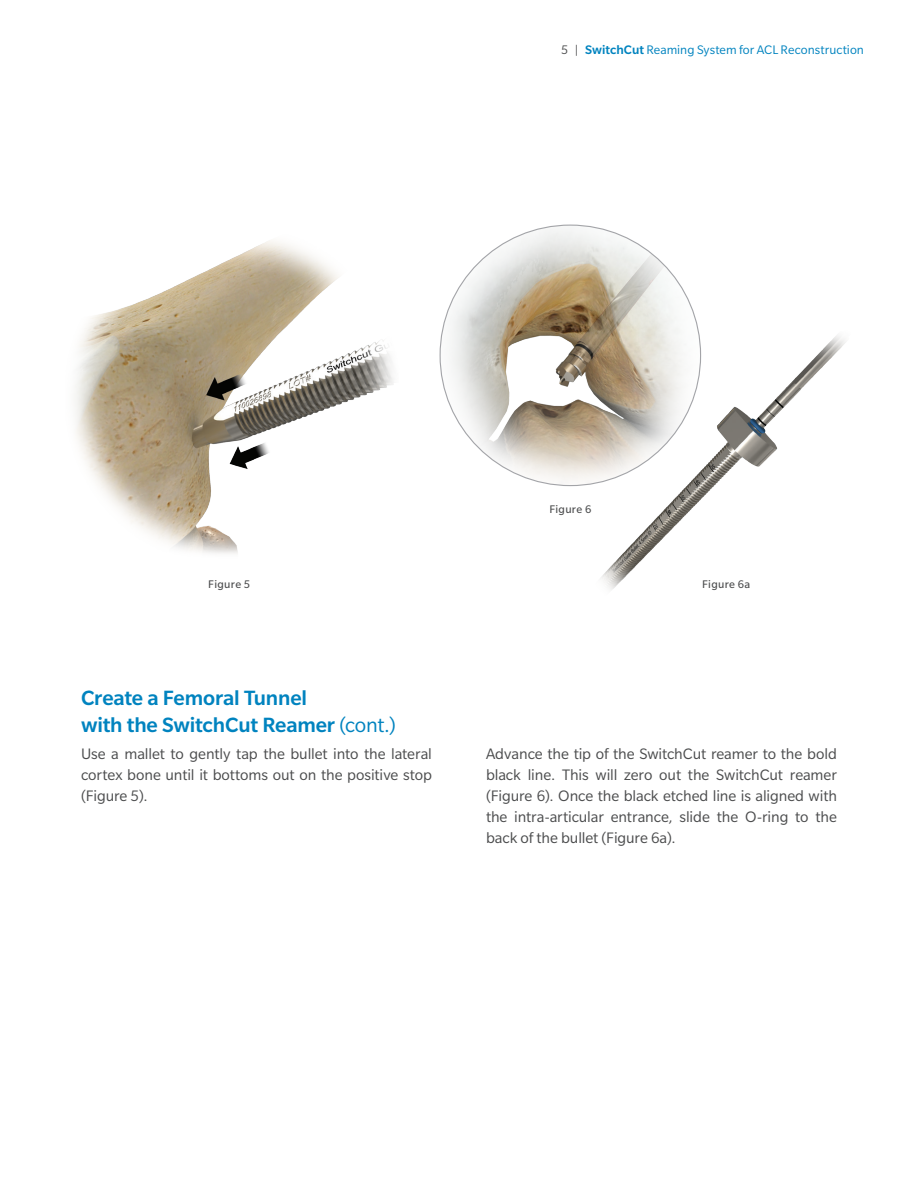
<style>
.page{position:relative;width:918px;height:1188px;background:#fff}
.page>*{position:absolute;margin:0;border:0;box-sizing:border-box;transform-origin:0 0}
.t1{font:500 22.5px/27px "Slate Pro";letter-spacing:-.005em;color:#0083bf}
.t2{font:16.5px/21px "Slate Pro";letter-spacing:-.005em;color:#4b4c4d;text-align:justify}
.t3{font:13.5px "Slate Pro";letter-spacing:.005em;color:#0083bf}
.t4{font:12px "Slate Pro";letter-spacing:.025em;color:#4b4c4d}
.s1{color:#4b4c4d}
.s2{font-weight:500}
.s3{font-weight:400}
</style>
<div class="page">
<img style="left:75px;top:241px;width:319px;height:313px">
<img style="left:582px;top:313px;width:264px;height:277px">
<img style="left:440px;top:225px;width:261px;height:261px;border-radius:130px">
<p class="t3" style="left:561px;top:43px;width:304px"><span class="s1">5 |</span> <span class="s2">SwitchCut</span> Reaming System for ACL Reconstruction</p>
<p class="t4" style="left:208px;top:578px;width:43px">Figure 5</p>
<p class="t4" style="left:549px;top:502px;width:43px">Figure 6</p>
<p class="t4" style="left:702px;top:578px;width:50px">Figure 6a</p>
<p class="t1" style="left:81px;top:684px;width:316px">Create a Femoral Tunnel<br>with the SwitchCut Reamer <span class="s3">(cont.)</span></p>
<p class="t2" style="left:81px;top:743px;width:353px">Use a mallet to gently tap the bullet into the lateral cortex bone until it bottoms out on the positive stop (Figure 5).</p>
<p class="t2" style="left:486px;top:743px;width:353px">Advance the tip of the SwitchCut reamer to the bold black line. This will zero out the SwitchCut reamer (Figure 6). Once the black etched line is aligned with the intra-articular entrance, slide the O-ring to the back of the bullet (Figure 6a).</p>
</div>
